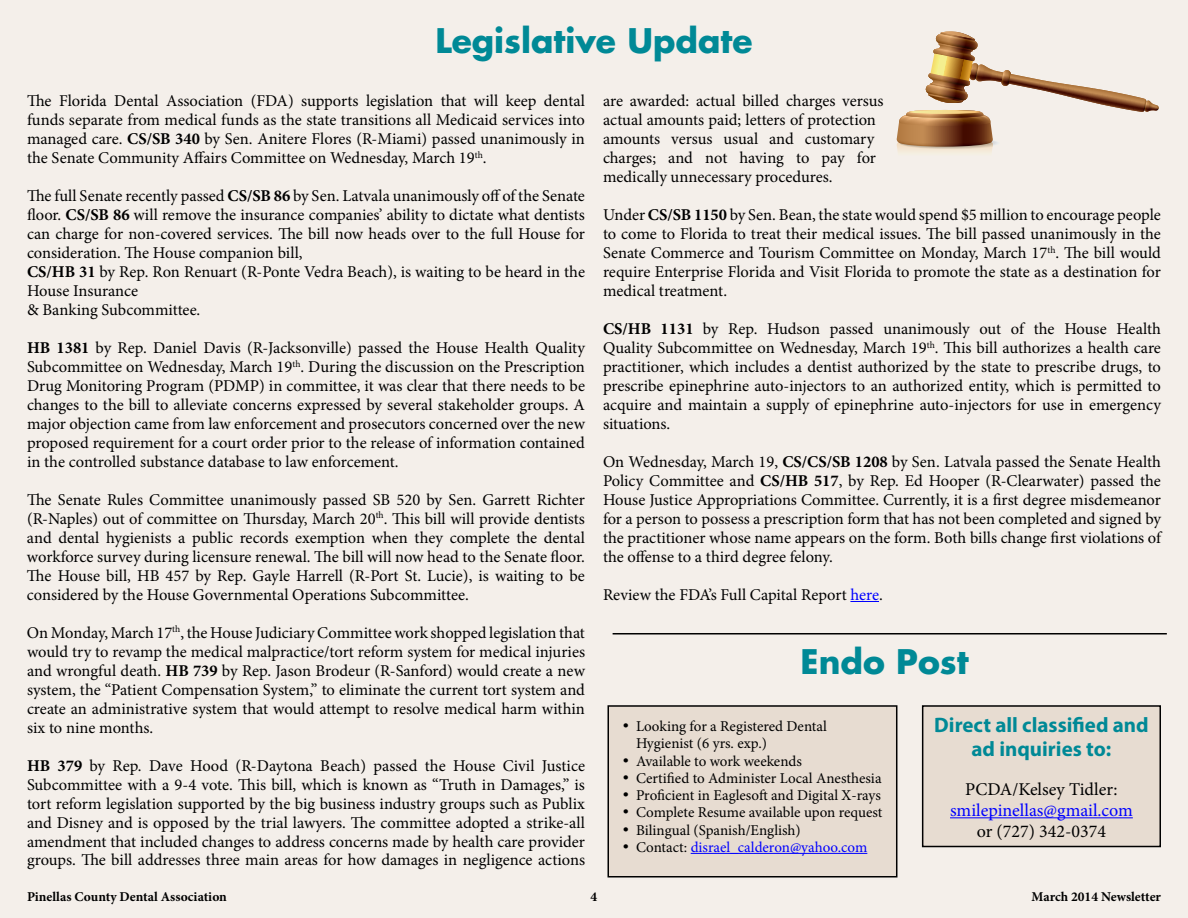
<style>
.page{position:relative;width:1188px;height:918px;background:#f4efea}
.page>*{position:absolute;margin:0;border:0;box-sizing:border-box;transform-origin:0 0}
.t1{font:700 33px "Futura";color:#008996}
.t2{font:700 21px/24.2px "Myriad Pro";color:#008996;text-align:center}
.t3{font:18px "Minion Pro";color:#000}
.t4{font:18px "Minion Pro";color:#00f}
.t5{font:16.5px/18.9px "Minion Pro";letter-spacing:-.005em;color:#000;text-align:justify}
.t6{font:15px/17.2px "Minion Pro";color:#000}
.t7{font:15px "Minion Pro";color:#00f}
.t8{font:700 13.5px "Minion Pro";color:#000}
.s1{font-weight:700}
.s2{color:#00f}
.s3{color:#000}
</style>
<div class="page">
<svg style="left:850px;top:601px;width:29px;height:1px"></svg>
<svg style="left:897px;top:31px;width:262px;height:122px"></svg>
<div style="left:923px;top:706px;width:237px;height:141px;background:#e7dcd1"></div>
<hr style="left:950px;top:817px;width:183px;height:1px;background:#00f">
<div style="left:922px;top:705px;width:239px;height:142px;border:2px solid #000"></div>
<div style="left:608px;top:706px;width:289px;height:171px;background:#e7dcd1"></div>
<hr style="left:691px;top:853px;width:176px;height:1px;background:#00f">
<div style="left:608px;top:705px;width:289px;height:173px;border:2px solid #000"></div>
<hr style="left:613px;top:633px;width:554px;height:1px;background:#000">
<h1 class="t1" style="left:435px;top:18px;width:319px">Legislative Update</h1>
<p class="t5" style="left:27px;top:92px;width:560px">The Florida Dental Association (FDA) supports legislation that will keep dental funds separate from medical funds as the state transitions all Medicaid services into managed care. <span class="s1">CS/SB 340</span> by Sen. Anitere Flores (R-Miami) passed unanimously in the Senate Community Affairs Committee on Wednesday, March 19<sup>th</sup>.</p>
<p class="t5" style="left:27px;top:187px;width:560px;text-align:left">The full Senate recently passed <span class="s1">CS/SB 86</span> by Sen. Latvala unanimously off of the Senate floor. <span class="s1">CS/SB 86</span> will remove the insurance companies’ ability to dictate what dentists can charge for non-covered services. The bill now heads over to the full House for consideration. The House companion bill,<br><span class="s1">CS/HB 31</span> by Rep. Ron Renuart (R-Ponte Vedra Beach), is waiting to be heard in the House Insurance<br>&amp; Banking Subcommittee.</p>
<p class="t5" style="left:27px;top:339px;width:560px"><span class="s1">HB 1381</span> by Rep. Daniel Davis (R-Jacksonville) passed the House Health Quality Subcommittee on Wednesday, March 19<sup>th</sup>. During the discussion on the Prescription Drug Monitoring Program (PDMP) in committee, it was clear that there needs to be changes to the bill to alleviate concerns expressed by several stakeholder groups. A major objection came from law enforcement and prosecutors concerned over the new proposed requirement for a court order prior to the release of information contained in the controlled substance database to law enforcement.</p>
<p class="t5" style="left:27px;top:490px;width:560px">The Senate Rules Committee unanimously passed SB 520 by Sen. Garrett Richter (R-Naples) out of committee on Thursday, March 20<sup>th</sup>. This bill will provide dentists and dental hygienists a public records exemption when they complete the dental workforce survey during licensure renewal. The bill will now head to the Senate floor.<br>The House bill, HB 457 by Rep. Gayle Harrell (R-Port St. Lucie), is waiting to be considered by the House Governmental Operations Subcommittee.</p>
<p class="t5" style="left:27px;top:623px;width:560px">On Monday, March 17<sup>th</sup>, the House Judiciary Committee work shopped legislation that would try to revamp the medical malpractice/tort reform system for medical injuries and wrongful death. <span class="s1">HB 739</span> by Rep. Jason Brodeur (R-Sanford) would create a new system, the “Patient Compensation System,” to eliminate the current tort system and create an administrative system that would attempt to resolve medical harm within six to nine months.</p>
<p class="t5" style="left:27px;top:756px;width:560px"><span class="s1">HB 379</span> by Rep. Dave Hood (R-Daytona Beach) passed the House Civil Justice Subcommittee with a 9-4 vote. This bill, which is known as “Truth in Damages,” is tort reform legislation supported by the big business industry groups such as Publix and Disney and is opposed by the trial lawyers. The committee adopted a strike-all amendment that included changes to address concerns made by health care provider groups. The bill addresses three main areas for how damages in negligence actions</p>
<p class="t5" style="left:603px;top:92px;width:282px;text-align:left">are awarded: actual billed charges versus actual amounts paid; letters of protection amounts versus usual and customary charges; and not having to pay for medically unnecessary procedures.</p>
<p class="t5" style="left:603px;top:206px;width:560px">Under <span class="s1">CS/SB 1150</span> by Sen. Bean, the state would spend $5 million to encourage people to come to Florida to treat their medical issues. The bill passed unanimously in the Senate Commerce and Tourism Committee on Monday, March 17<sup>th</sup>. The bill would require Enterprise Florida and Visit Florida to promote the state as a destination for medical treatment.</p>
<p class="t5" style="left:603px;top:320px;width:560px"><span class="s1">CS/HB 1131</span> by Rep. Hudson passed unanimously out of the House Health Quality Subcommittee on Wednesday, March 19<sup>th</sup>. This bill authorizes a health care practitioner, which includes a dentist authorized by the state to prescribe drugs, to prescribe epinephrine auto-injectors to an authorized entity, which is permitted to acquire and maintain a supply of epinephrine auto-injectors for use in emergency situations.</p>
<p class="t5" style="left:603px;top:452px;width:560px">On Wednesday, March 19, <span class="s1">CS/CS/SB 1208</span> by Sen. Latvala passed the Senate Health Policy Committee and <span class="s1">CS/HB 517</span>, by Rep. Ed Hooper (R-Clearwater) passed the House Justice Appropriations Committee. Currently, it is a first degree misdemeanor for a person to possess a prescription form that has not been completed and signed by the practitioner whose name appears on the form. Both bills change first violations of the offense to a third degree felony.</p>
<p class="t5" style="left:603px;top:585px;width:281px">Review the FDA’s Full Capital Report <span class="s2">here</span>.</p>
<h1 class="t1" style="left:801px;top:639px;width:170px">Endo Post</h1>
<p class="t2" style="left:934px;top:712px;width:216px">Direct all classified and ad inquiries to:</p>
<p class="t3" style="left:965px;top:778px;width:154px">PCDA/Kelsey Tidler:</p>
<p class="t4" style="left:950px;top:798px;width:184px">smilepinellas@gmail.com</p>
<p class="t3" style="left:977px;top:819px;width:131px">or (727) 342-0374</p>
<p class="t6" style="left:636px;top:718px;width:193px;text-indent:-14px">• Looking for a Registered Dental<br>Hygienist (6 yrs. exp.)</p>
<p class="t6" style="left:622px;top:752px;width:181px">• Available to work weekends</p>
<p class="t6" style="left:622px;top:770px;width:261px">• Certified to Administer Local Anesthesia</p>
<p class="t6" style="left:622px;top:787px;width:260px">• Proficient in Eaglesoft and Digital X-rays</p>
<p class="t6" style="left:622px;top:804px;width:261px">• Complete Resume available upon request</p>
<p class="t6" style="left:622px;top:821px;width:180px">• Bilingual (Spanish/English)</p>
<p class="t7" style="left:622px;top:837px;width:246px"><span class="s3">• Contact:</span> disrael_calderon@yahoo.com</p>
<p class="t8" style="left:27px;top:887px;width:201px">Pinellas County Dental Association</p>
<p class="t8" style="left:591px;top:887px;width:8px">4</p>
<p class="t8" style="left:1032px;top:887px;width:131px">March 2014 Newsletter</p>
</div>
